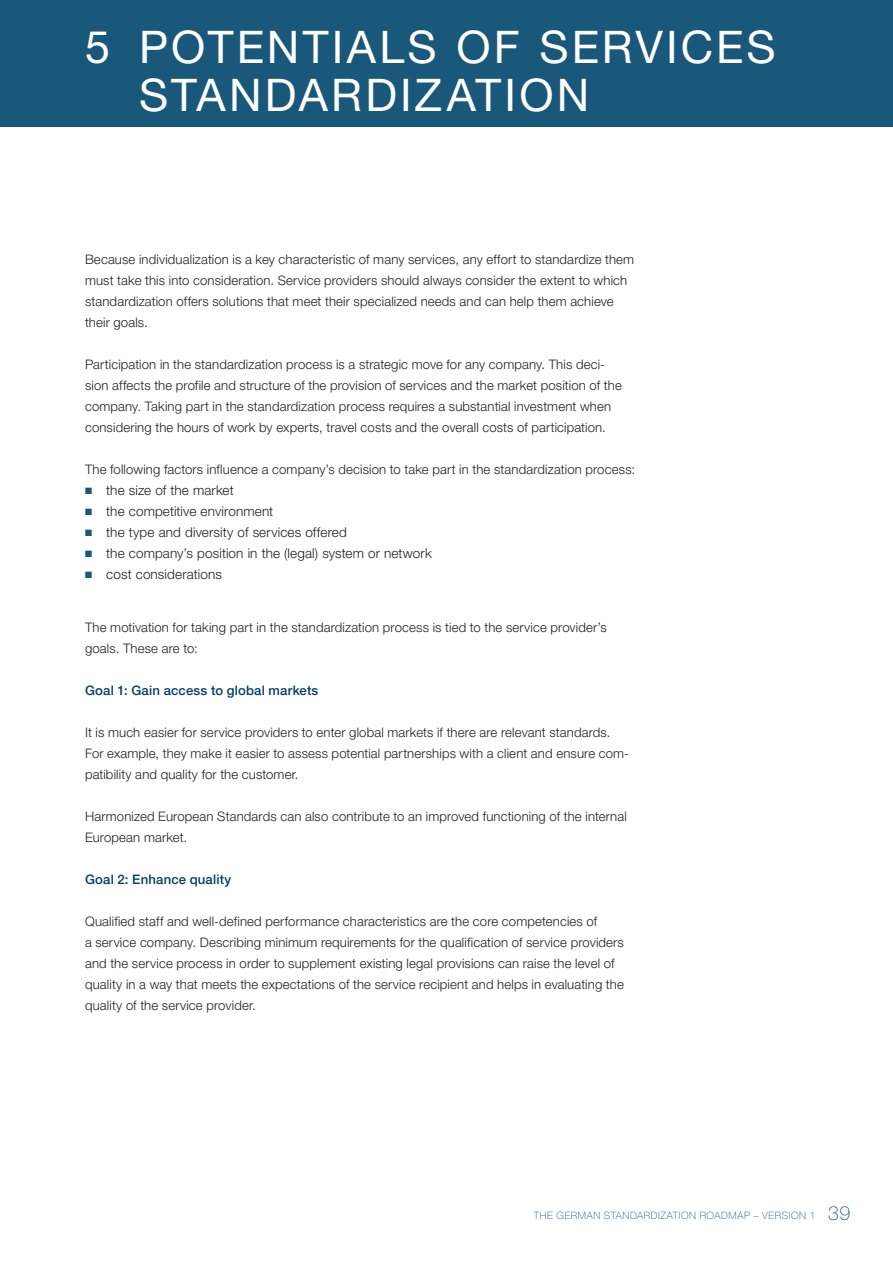
<style>
.page{position:relative;width:893px;height:1263px;background:#fff}
.page>*{position:absolute;margin:0;border:0;box-sizing:border-box;transform-origin:0 0}
.Seitenheader{font:45px/48px "Helvetica Neue LT Pro";letter-spacing:.07em;color:#fff}
.t1{font:300 13.5px "Helvetica Neue LT Pro";letter-spacing:.01em;color:#231f20}
.Copytext{font:300 13.2px/21px "Helvetica Neue LT Pro";letter-spacing:.01em;color:#231f20}
.Copytext_ohne_LZ{font:300 13.2px "Helvetica Neue LT Pro";letter-spacing:.01em;color:#231f20}
.Copy_Medium{font:500 13.2px "Helvetica Neue";letter-spacing:.015em;color:#004064}
.t2{font:100 10.2px "Helvetica Neue LT Pro";letter-spacing:.065em;color:#19587b}
.s1{color:#19587b}
.s2{font-family:"Helvetica Neue";font-size:19.5px}
</style>
<div class="page">
<div style="left:0;top:0;width:893px;height:126px;background:#19587b"></div>
<p class="Seitenheader" style="left:139px;top:22px;width:638px;text-indent:-54px">5 POTENTIALS OF SERVICES<br>STANDARDIZATION</p>
<p class="Copytext" style="left:85px;top:249px;width:551px">Because individualization is a key characteristic of many services, any effort to standardize them must take this into consideration. Service providers should always consider the extent to which standardization offers solutions that meet their specialized needs and can help them achieve their goals.</p>
<p class="Copytext" style="left:85px;top:354px;width:538px">Participation in the standardization process is a strategic move for any company. This deci&shy;sion affects the profile and structure of the provision of services and the market position of the company. Taking part in the standardization process requires a substantial investment when considering the hours of work by experts, travel costs and the overall costs of participation.</p>
<p class="Copytext_ohne_LZ" style="left:85px;top:461px;width:551px">The following factors influence a company’s decision to take part in the standardization process:</p>
<p class="t1" style="left:85px;top:482px;width:150px"><span class="s1">■</span> the size of the market</p>
<p class="t1" style="left:85px;top:503px;width:190px"><span class="s1">■</span> the competitive environment</p>
<p class="t1" style="left:85px;top:524px;width:263px"><span class="s1">■</span> the type and diversity of services offered</p>
<p class="t1" style="left:85px;top:545px;width:348px"><span class="s1">■</span> the company’s position in the (legal) system or network</p>
<p class="t1" style="left:85px;top:566px;width:138px"><span class="s1">■</span> cost considerations</p>
<p class="Copytext" style="left:85px;top:616px;width:523px">The motivation for taking part in the standardization process is tied to the service provider’s goals. These are to:</p>
<p class="Copy_Medium" style="left:85px;top:682px;width:235px">Goal 1: Gain access to global markets</p>
<p class="Copytext" style="left:85px;top:721px;width:546px">It is much easier for service providers to enter global markets if there are relevant standards.<br>For example, they make it easier to assess potential partnerships with a client and ensure com&shy;patibility and quality for the customer.</p>
<p class="Copytext" style="left:85px;top:805px;width:543px">Harmonized European Standards can also contribute to an improved functioning of the internal<br>European market.</p>
<p class="Copy_Medium" style="left:85px;top:871px;width:148px">Goal 2: Enhance quality</p>
<p class="Copytext" style="left:85px;top:910px;width:540px">Qualified staff and well-defined performance characteristics are the core competencies of<br>a service company. Describing minimum requirements for the qualification of service providers and the service process in order to supplement existing legal provisions can raise the level of quality in a way that meets the expectations of the service recipient and helps in evaluating the quality of the service provider.</p>
<p class="t2" style="left:534px;top:1209px;width:318px">THE GERMAN STANDARDIZATION ROADMAP – VERSION 1 <span class="s2">39</span></p>
</div>
